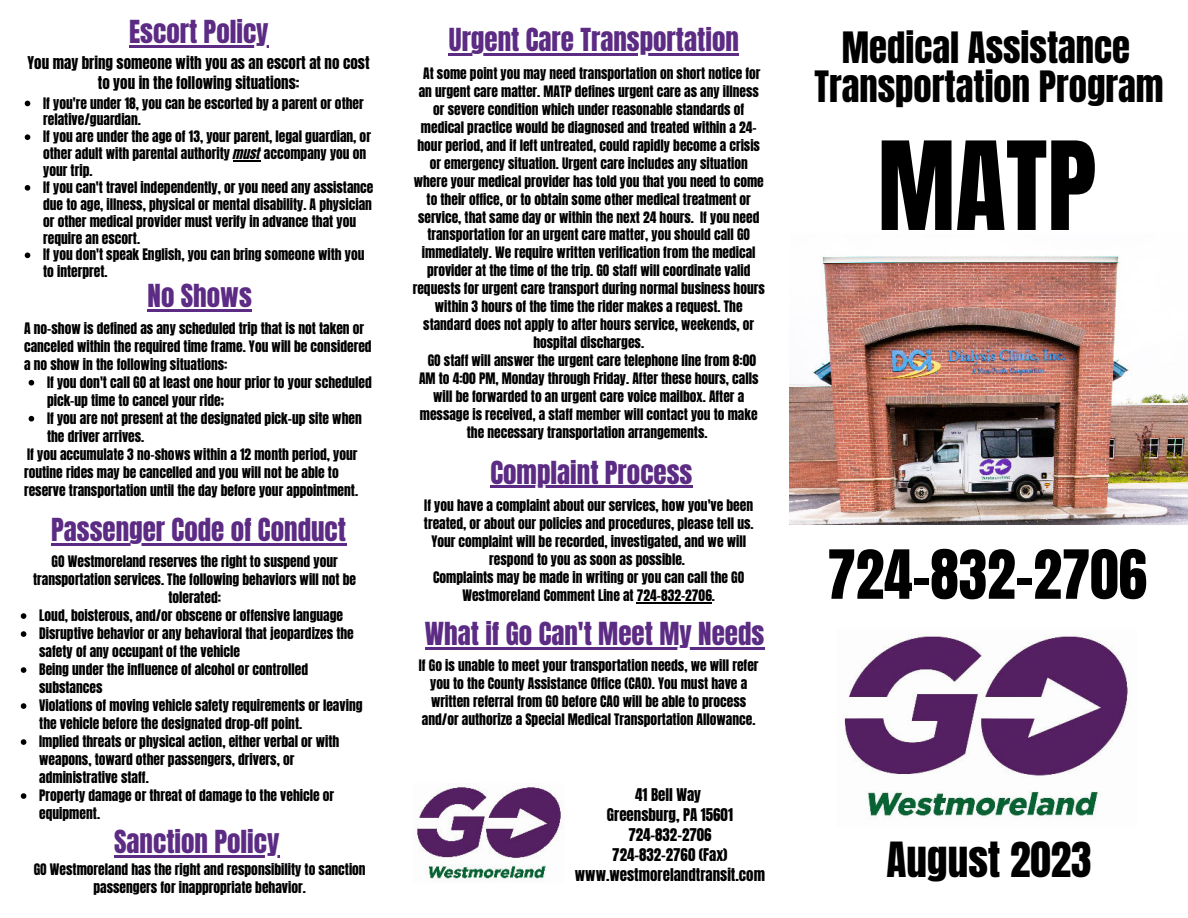
<style>
.page{position:relative;width:1188px;height:918px;background:#fff}
.page>*{position:absolute;margin:0;border:0;box-sizing:border-box;transform-origin:0 0}
.t1{font:104.25px "Anton";color:#000}
.t2{font:57.45px "Anton";color:#000}
.t3{font:41.25px "Anton";color:#000}
.t4{font:36.75px/39.5px "Anton";color:#000;text-align:center}
.t5{font:27px "Anton";color:#5c2b84}
.t6{font:15px/20px "Anton";color:#000;text-align:center}
.t7{font:13.5px/18px "Anton";color:#000}
.s1{font-family:"CA Generated"}
</style>
<div class="page">
<img style="left:843px;top:635px;width:287px;height:185px">
<img style="left:789px;top:256px;width:399px;height:269px">
<hr style="left:129px;top:45px;width:140px;height:3px;background:#5c2b84">
<svg style="left:25px;top:101px;width:5px;height:5px"></svg>
<svg style="left:25px;top:134px;width:5px;height:6px"></svg>
<svg style="left:233px;top:160px;width:28px;height:1px"></svg>
<svg style="left:25px;top:185px;width:5px;height:6px"></svg>
<svg style="left:25px;top:253px;width:5px;height:5px"></svg>
<hr style="left:148px;top:310px;width:104px;height:2px;background:#5c2b84">
<svg style="left:29px;top:380px;width:5px;height:6px"></svg>
<svg style="left:29px;top:416px;width:5px;height:6px"></svg>
<hr style="left:449px;top:53px;width:290px;height:2px;background:#5c2b84">
<hr style="left:51px;top:543px;width:295px;height:2px;background:#5c2b84">
<svg style="left:21px;top:613px;width:5px;height:6px"></svg>
<svg style="left:21px;top:631px;width:5px;height:6px"></svg>
<svg style="left:21px;top:667px;width:5px;height:6px"></svg>
<svg style="left:21px;top:703px;width:5px;height:6px"></svg>
<svg style="left:21px;top:739px;width:5px;height:6px"></svg>
<svg style="left:21px;top:793px;width:5px;height:6px"></svg>
<hr style="left:114px;top:856px;width:166px;height:2px;background:#5c2b84">
<hr style="left:490px;top:486px;width:202px;height:2px;background:#5c2b84">
<hr style="left:637px;top:602px;width:75px;height:1px;background:#000">
<hr style="left:425px;top:648px;width:339px;height:2px;background:#5c2b84">
<img style="left:416px;top:786px;width:147px;height:96px">
<h3 class="t5" style="left:129px;top:18px;width:141px">Escort Policy</h3>
<p class="t6" style="left:28px;top:54px;width:344px">You may bring someone with you as an escort at no cost to you in the following situations:</p>
<p class="t7" style="left:43px;top:95px;width:332px;line-height:16.8px">If you're under 18, you can be escorted by a parent or other relative/guardian.<br>If you are under the age of 13, your parent, legal guardian, or other adult with parental authority <span class="s1">MUST</span> accompany you on your trip.<br>If you can't travel independently, or you need any assistance due to age, illness, physical or mental disability. A physician or other medical provider must verify in advance that you require an escort.<br>If you don't speak English, you can bring someone with you to interpret.</p>
<h3 class="t5" style="left:148px;top:282px;width:106px">No Shows</h3>
<p class="t7" style="left:24px;top:320px;width:349px">A no-show is defined as any scheduled trip that is not taken or canceled within the required time frame. You will be considered a no show in the following situations:</p>
<p class="t7" style="left:47px;top:374px;width:326px">If you don't call GO at least one hour prior to your scheduled pick-up time to cancel your ride;<br>If you are not present at the designated pick-up site when the driver arrives.</p>
<p class="t7" style="left:24px;top:446px;width:336px">If you accumulate 3 no-shows within a 12 month period, your routine rides may be cancelled and you will not be able to reserve transportation until the day before your appointment.</p>
<h3 class="t5" style="left:51px;top:516px;width:297px">Passenger Code of Conduct</h3>
<p class="t7" style="left:33px;top:553px;width:325px;text-align:center">GO Westmoreland reserves the right to suspend your transportation services. The following behaviors will not be tolerated:</p>
<p class="t7" style="left:39px;top:607px;width:325px">Loud, boisterous, and/or obscene or offensive language Disruptive behavior or any behavioral that jeopardizes the safety of any occupant of the vehicle<br>Being under the influence of alcohol or controlled substances<br>Violations of moving vehicle safety requirements or leaving the vehicle before the designated drop-off point.<br>Implied threats or physical action, either verbal or with weapons, toward other passengers, drivers, or administrative staff.<br>Property damage or threat of damage to the vehicle or equipment.</p>
<h3 class="t5" style="left:114px;top:828px;width:167px">Sanction Policy</h3>
<p class="t7" style="left:34px;top:862px;width:334px;text-align:center">GO Westmoreland has the right and responsibility to sanction passengers for inappropriate behavior.</p>
<h3 class="t5" style="left:449px;top:26px;width:292px">Urgent Care Transportation</h3>
<p class="t7" style="left:413px;top:65px;width:354px;text-align:center">At some point you may need transportation on short notice for an urgent care matter. MATP defines urgent care as any illness or severe condition which under reasonable standards of medical practice would be diagnosed and treated within a 24- hour period, and if left untreated, could rapidly become a crisis or emergency situation. Urgent care includes any situation where your medical provider has told you that you need to come to their office, or to obtain some other medical treatment or service, that same day or within the next 24 hours. If you need transportation for an urgent care matter, you should call GO immediately. We require written verification from the medical provider at the time of the trip. GO staff will coordinate valid requests for urgent care transport during normal business hours within 3 hours of the time the rider makes a request. The standard does not apply to after hours service, weekends, or hospital discharges.<br>GO staff will answer the urgent care telephone line from 8:00<br>AM to 4:00 PM, Monday through Friday. After these hours, calls will be forwarded to an urgent care voice mailbox. After a message is received, a staff member will contact you to make the necessary transportation arrangements.</p>
<h3 class="t5" style="left:490px;top:458px;width:204px">Complaint Process</h3>
<p class="t7" style="left:424px;top:497px;width:331px;text-align:center">If you have a complaint about our services, how you've been treated, or about our policies and procedures, please tell us.<br>Your complaint will be recorded, investigated, and we will respond to you as soon as possible.<br>Complaints may be made in writing or you can call the GO Westmoreland Comment Line at 724-832-2706.</p>
<h3 class="t5" style="left:425px;top:620px;width:341px">What if Go Can't Meet My Needs</h3>
<p class="t7" style="left:419px;top:657px;width:341px;text-align:center">If Go is unable to meet your transportation needs, we will refer you to the County Assistance Office (CAO). You must have a written referral from GO before CAO will be able to process and/or authorize a Special Medical Transportation Allowance.</p>
<p class="t6" style="left:575px;top:786px;width:192px">41 Bell Way<br>Greensburg, PA 15601<br>724-832-2706<br>724-832-2760 (Fax) www.westmorelandtransit.com</p>
<h3 class="t4" style="left:815px;top:30px;width:351px">Medical Assistance<br>Transportation Program</h3>
<h1 class="t1" style="left:878px;top:133px;width:220px">MATP</h1>
<h2 class="t2" style="left:827px;top:545px;width:321px">724-832-2706</h2>
<h3 class="t3" style="left:886px;top:839px;width:207px">August 2023</h3>
</div>
